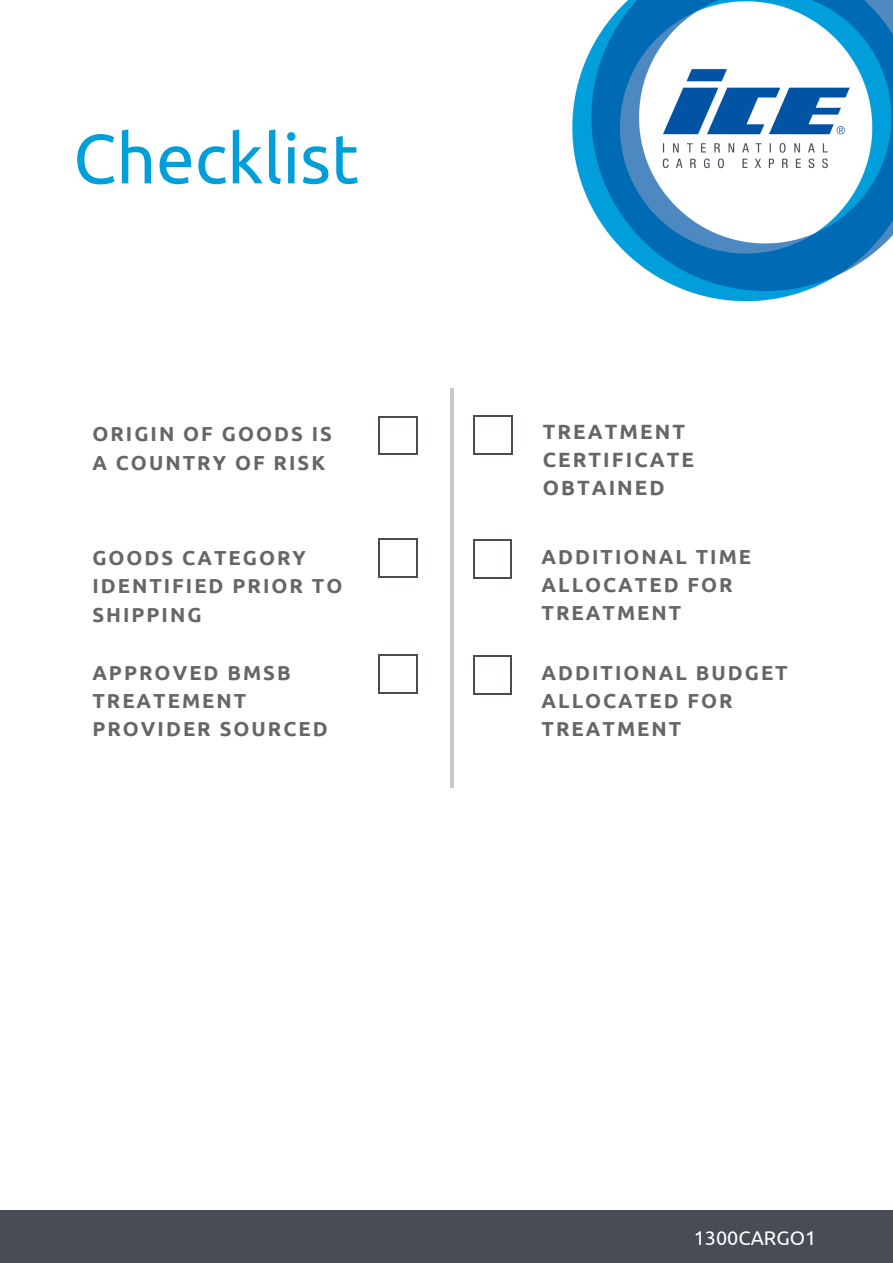
<style>
.page{position:relative;width:893px;height:1263px;background:#fff}
.page>*{position:absolute;margin:0;border:0;box-sizing:border-box;transform-origin:0 0}
.t1{font:69.6px "Ubuntu";color:#009fda}
.t2{font:700 20.7px/28.2px "Ubuntu";letter-spacing:.1em;color:#666}
.t3{font:700 20.25px/28.2px "Ubuntu";letter-spacing:.1em;color:#666}
.t4{font:19.8px "Ubuntu";color:#fff}
</style>
<div class="page">
<div style="left:0;top:1210px;width:893px;height:53px;background:#474c55"></div>
<img style="left:572px;top:0;width:321px;height:302px">
<hr style="left:450px;top:388px;width:4px;height:400px;background:#c8c9cc">
<hr style="left:378px;top:417px;width:2px;height:36px;background:#474c55">
<hr style="left:416px;top:417px;width:2px;height:36px;background:#474c55">
<hr style="left:380px;top:453px;width:36px;height:2px;background:#474c55">
<hr style="left:380px;top:416px;width:36px;height:2px;background:#474c55">
<hr style="left:378px;top:540px;width:2px;height:36px;background:#474c55">
<hr style="left:416px;top:540px;width:2px;height:36px;background:#474c55">
<hr style="left:380px;top:576px;width:36px;height:1px;background:#474c55">
<hr style="left:380px;top:538px;width:36px;height:2px;background:#474c55">
<hr style="left:378px;top:656px;width:2px;height:36px;background:#474c55">
<hr style="left:416px;top:656px;width:2px;height:36px;background:#474c55">
<hr style="left:380px;top:692px;width:36px;height:1px;background:#474c55">
<hr style="left:380px;top:654px;width:36px;height:2px;background:#474c55">
<hr style="left:473px;top:541px;width:2px;height:36px;background:#474c55">
<hr style="left:510px;top:541px;width:2px;height:36px;background:#474c55">
<hr style="left:475px;top:577px;width:35px;height:2px;background:#474c55">
<hr style="left:475px;top:539px;width:35px;height:2px;background:#474c55">
<hr style="left:473px;top:657px;width:2px;height:36px;background:#474c55">
<hr style="left:510px;top:657px;width:2px;height:36px;background:#474c55">
<hr style="left:475px;top:693px;width:35px;height:2px;background:#474c55">
<hr style="left:475px;top:655px;width:35px;height:2px;background:#474c55">
<hr style="left:473px;top:416px;width:2px;height:37px;background:#474c55">
<hr style="left:511px;top:416px;width:2px;height:37px;background:#474c55">
<hr style="left:475px;top:453px;width:37px;height:2px;background:#474c55">
<hr style="left:475px;top:415px;width:37px;height:1px;background:#474c55">
<h1 class="t1" style="left:73px;top:118px;width:287px">Checklist</h1>
<p class="t3" style="left:92px;top:420px;width:241px">ORIGIN OF GOODS IS<br>A COUNTRY OF RISK</p>
<p class="t3" style="left:92px;top:544px;width:252px">GOODS CATEGORY<br>IDENTIFIED PRIOR TO<br>SHIPPING</p>
<p class="t3" style="left:92px;top:658px;width:237px">APPROVED BMSB<br>TREATEMENT<br>PROVIDER SOURCED</p>
<p class="t2" style="left:543px;top:417px;width:153px">TREATMENT<br>CERTIFICATE<br>OBTAINED</p>
<p class="t3" style="left:542px;top:542px;width:211px">ADDITIONAL TIME<br>ALLOCATED FOR<br>TREATMENT</p>
<p class="t3" style="left:542px;top:658px;width:248px">ADDITIONAL BUDGET<br>ALLOCATED FOR<br>TREATMENT</p>
<p class="t4" style="left:694px;top:1227px;width:124px">1300CARGO1</p>
</div>
